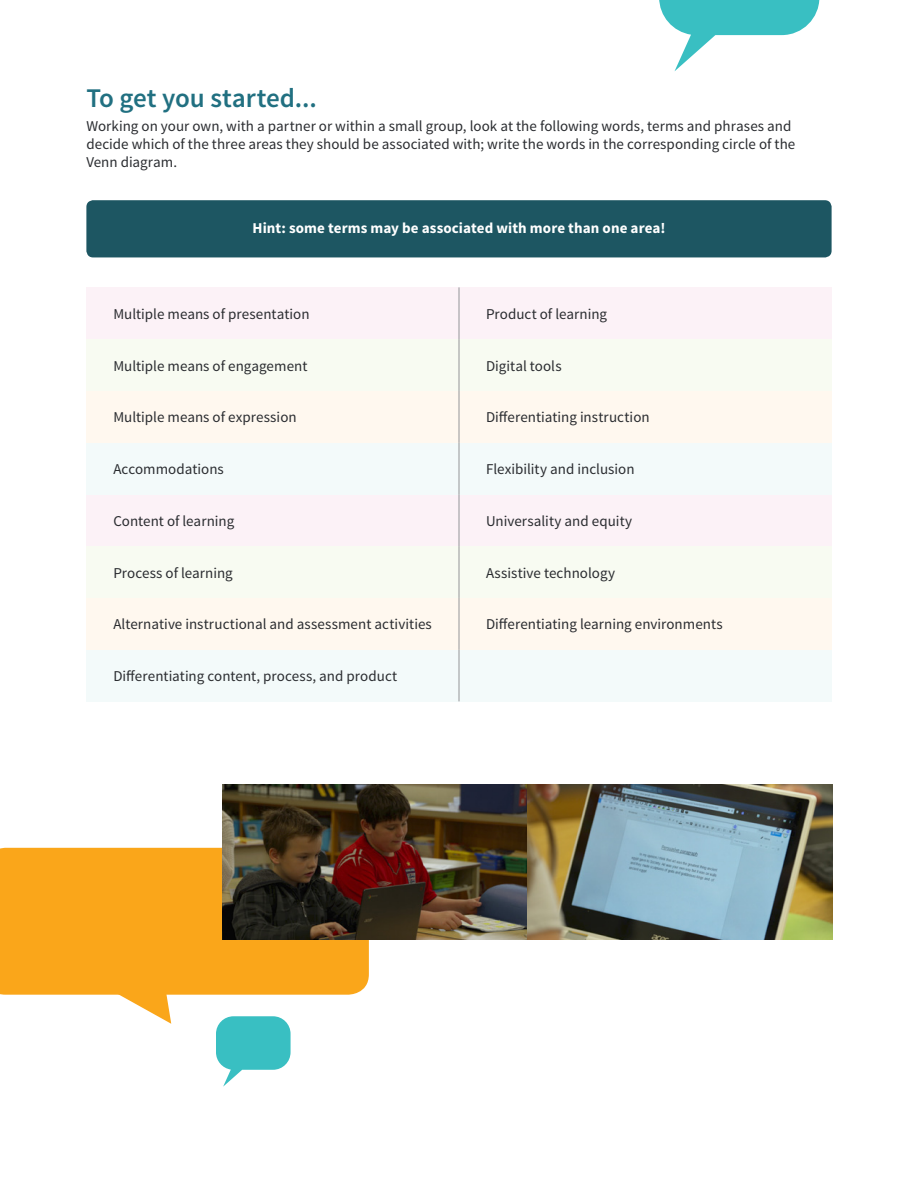
<style>
.page{position:relative;width:918px;height:1188px;background:#fff}
.page>*{position:absolute;margin:0;border:0;box-sizing:border-box;transform-origin:0 0}
.t1{font:600 27px "Source Sans Pro";letter-spacing:-.005em;color:#217081}
.t2{font:15px/18px "Source Sans Pro";letter-spacing:.005em;color:#2a2c30}
.t3{font:700 15px "Source Sans Pro";letter-spacing:.005em;color:#fff}
</style>
<div class="page">
<div style="left:86px;top:287px;width:373px;height:52px;background:#fcf2f7"></div>
<div style="left:459px;top:287px;width:373px;height:52px;background:#fcf2f7"></div>
<div style="left:86px;top:494px;width:373px;height:52px;background:#fcf2f7"></div>
<div style="left:459px;top:494px;width:373px;height:52px;background:#fcf2f7"></div>
<div style="left:86px;top:339px;width:373px;height:52px;background:#f8fbf2"></div>
<div style="left:459px;top:339px;width:373px;height:52px;background:#f8fbf2"></div>
<div style="left:86px;top:546px;width:373px;height:52px;background:#f8fbf2"></div>
<div style="left:459px;top:546px;width:373px;height:52px;background:#f8fbf2"></div>
<div style="left:86px;top:391px;width:373px;height:52px;background:#fff8ef"></div>
<div style="left:459px;top:391px;width:373px;height:52px;background:#fff8ef"></div>
<div style="left:86px;top:598px;width:373px;height:52px;background:#fff8ef"></div>
<div style="left:459px;top:598px;width:373px;height:52px;background:#fff8ef"></div>
<div style="left:86px;top:443px;width:373px;height:51px;background:#f3fafa"></div>
<div style="left:459px;top:443px;width:373px;height:51px;background:#f3fafa"></div>
<div style="left:86px;top:650px;width:373px;height:51px;background:#f3fafa"></div>
<div style="left:459px;top:650px;width:373px;height:51px;background:#f3fafa"></div>
<hr style="left:459px;top:287px;width:1px;height:52px;background:#949598">
<hr style="left:459px;top:339px;width:1px;height:52px;background:#949598">
<hr style="left:459px;top:391px;width:1px;height:52px;background:#949598">
<hr style="left:459px;top:443px;width:1px;height:51px;background:#949598">
<hr style="left:459px;top:494px;width:1px;height:52px;background:#949598">
<hr style="left:459px;top:546px;width:1px;height:52px;background:#949598">
<hr style="left:459px;top:598px;width:1px;height:52px;background:#949598">
<hr style="left:459px;top:650px;width:1px;height:51px;background:#949598">
<svg style="left:659px;top:0;width:160px;height:71px"></svg>
<div style="left:86px;top:200px;width:746px;height:57px;background:#1d5662;border-radius:7px"></div>
<svg style="left:216px;top:1016px;width:75px;height:71px"></svg>
<div style="left:0;top:848px;width:369px;height:147px;background:#faa61a"></div>
<svg style="left:112px;top:991px;width:59px;height:33px"></svg>
<img style="left:222px;top:784px;width:305px;height:156px">
<img style="left:527px;top:784px;width:305px;height:156px">
<h2 class="t1" style="left:86px;top:81px;width:232px">To get you started...</h2>
<p class="t2" style="left:86px;top:118px;width:711px">Working on your own, with a partner or within a small group, look at the following words, terms and phrases and decide which of the three areas they should be associated with; write the words in the corresponding circle of the<br>Venn diagram.</p>
<h3 class="t3" style="left:253px;top:219px;width:414px">Hint: some terms may be associated with more than one area!</h3>
<p class="t2" style="left:113px;top:305px;width:198px">Multiple means of presentation</p>
<p class="t2" style="left:486px;top:305px;width:123px">Product of learning</p>
<p class="t2" style="left:113px;top:357px;width:196px">Multiple means of engagement</p>
<p class="t2" style="left:486px;top:357px;width:77px">Digital tools</p>
<p class="t2" style="left:113px;top:409px;width:185px">Multiple means of expression</p>
<p class="t2" style="left:486px;top:409px;width:165px">Differentiating instruction</p>
<p class="t2" style="left:113px;top:460px;width:112px">Accommodations</p>
<p class="t2" style="left:486px;top:460px;width:150px">Flexibility and inclusion</p>
<p class="t2" style="left:113px;top:512px;width:122px">Content of learning</p>
<p class="t2" style="left:486px;top:512px;width:148px">Universality and equity</p>
<p class="t2" style="left:113px;top:564px;width:121px">Process of learning</p>
<p class="t2" style="left:486px;top:564px;width:131px">Assistive technology</p>
<p class="t2" style="left:113px;top:616px;width:320px">Alternative instructional and assessment activities</p>
<p class="t2" style="left:486px;top:616px;width:238px">Differentiating learning environments</p>
<p class="t2" style="left:113px;top:667px;width:285px">Differentiating content, process, and product</p>
</div>
